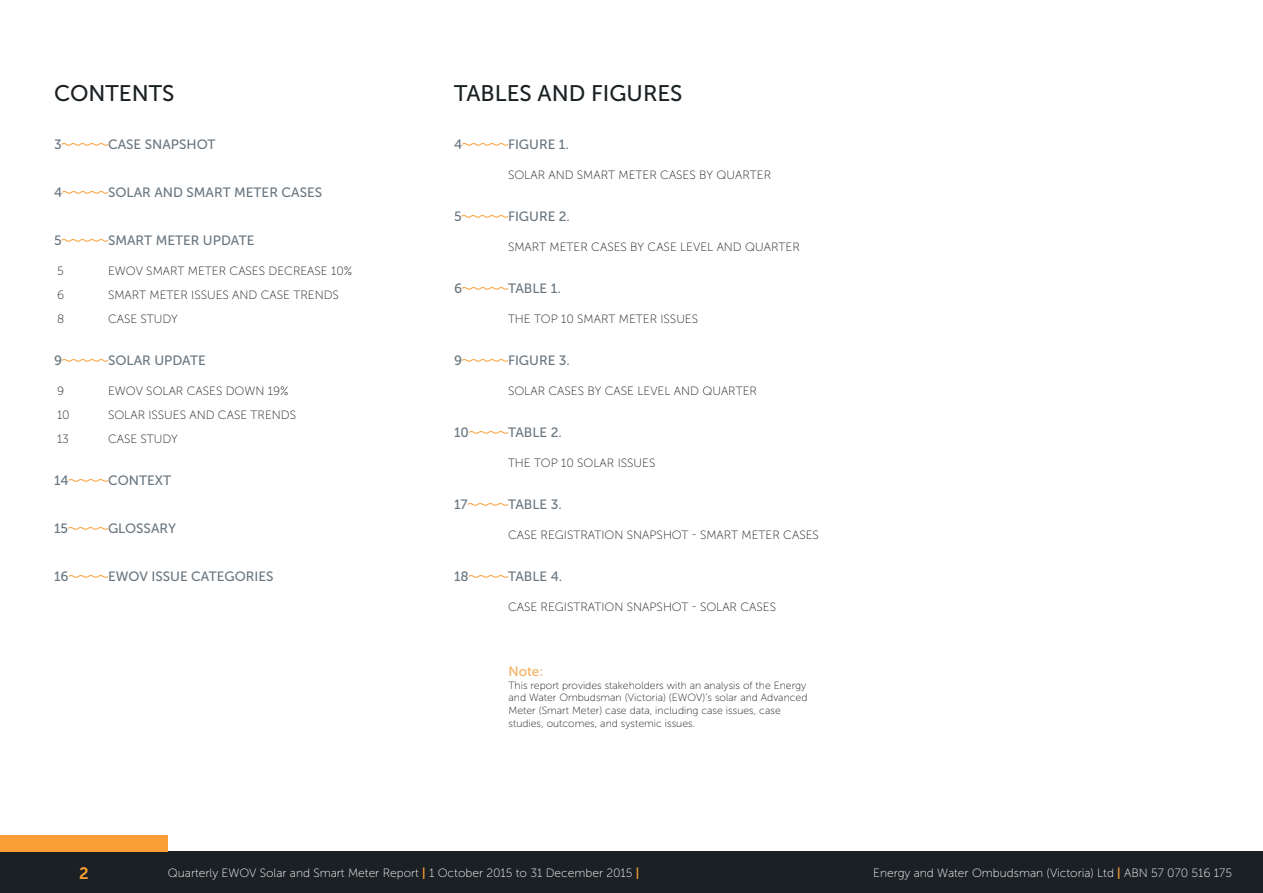
<style>
.page{position:relative;width:1263px;height:893px;background:#fff}
.page>*{position:absolute;margin:0;border:0;box-sizing:border-box;transform-origin:0 0}
.t1{font:22.5px "Museo Sans 500";color:#1a2023}
.t2{font:16.5px "Museo Sans 700";color:#f99d34}
.t3{font:13.5px "Museo Sans 500";color:#69767f}
.t4{font:13.5px "Museo Sans 500";color:#f5af5c}
.t5{font:12px "Museo Sans 100";color:#1a2023}
.t6{font:12px "Museo Sans 100";color:#fff}
.t7{font:10.5px/12.6px "Museo Sans 100";color:#1a2023}
.s1{font-family:"Museo Sans 700";color:#f99d34}
</style>
<div class="page">
<div style="left:0;top:851px;width:1263px;height:42px;background:#1b2024"></div>
<div style="left:0;top:835px;width:168px;height:16px;background:#f99d34"></div>
<svg style="left:462px;top:143px;width:47px;height:3px"></svg>
<svg style="left:461px;top:215px;width:48px;height:3px"></svg>
<svg style="left:462px;top:287px;width:47px;height:3px"></svg>
<svg style="left:462px;top:359px;width:47px;height:3px"></svg>
<svg style="left:469px;top:431px;width:40px;height:3px"></svg>
<svg style="left:467px;top:503px;width:42px;height:3px"></svg>
<svg style="left:468px;top:575px;width:41px;height:3px"></svg>
<svg style="left:61px;top:143px;width:48px;height:3px"></svg>
<svg style="left:62px;top:191px;width:47px;height:3px"></svg>
<svg style="left:61px;top:239px;width:48px;height:3px"></svg>
<svg style="left:62px;top:359px;width:47px;height:3px"></svg>
<svg style="left:68px;top:479px;width:41px;height:3px"></svg>
<svg style="left:68px;top:527px;width:41px;height:3px"></svg>
<svg style="left:68px;top:575px;width:41px;height:3px"></svg>
<h1 class="t1" style="left:54px;top:81px;width:122px">CONTENTS</h1>
<p class="t3" style="left:54px;top:137px;width:9px">3</p>
<p class="t3" style="left:108px;top:137px;width:109px">CASE SNAPSHOT</p>
<p class="t3" style="left:54px;top:185px;width:10px">4</p>
<p class="t3" style="left:108px;top:185px;width:216px">SOLAR AND SMART METER CASES</p>
<p class="t3" style="left:54px;top:233px;width:9px">5</p>
<p class="t3" style="left:108px;top:233px;width:148px">SMART METER UPDATE</p>
<p class="t5" style="left:57px;top:264px;width:8px">5</p>
<p class="t5" style="left:108px;top:264px;width:246px">EWOV SMART METER CASES DECREASE 10%</p>
<p class="t5" style="left:57px;top:288px;width:9px">6</p>
<p class="t5" style="left:108px;top:288px;width:232px">SMART METER ISSUES AND CASE TRENDS</p>
<p class="t5" style="left:57px;top:312px;width:9px">8</p>
<p class="t5" style="left:108px;top:312px;width:71px">CASE STUDY</p>
<p class="t3" style="left:54px;top:353px;width:10px">9</p>
<p class="t3" style="left:108px;top:353px;width:99px">SOLAR UPDATE</p>
<p class="t5" style="left:57px;top:384px;width:9px">9</p>
<p class="t5" style="left:108px;top:384px;width:182px">EWOV SOLAR CASES DOWN 19%</p>
<p class="t5" style="left:57px;top:408px;width:14px">10</p>
<p class="t5" style="left:108px;top:408px;width:190px">SOLAR ISSUES AND CASE TRENDS</p>
<p class="t5" style="left:57px;top:432px;width:13px">13</p>
<p class="t5" style="left:108px;top:432px;width:71px">CASE STUDY</p>
<p class="t3" style="left:54px;top:473px;width:16px">14</p>
<p class="t3" style="left:108px;top:473px;width:64px">CONTEXT</p>
<p class="t3" style="left:54px;top:521px;width:16px">15</p>
<p class="t3" style="left:108px;top:521px;width:69px">GLOSSARY</p>
<p class="t3" style="left:54px;top:569px;width:16px">16</p>
<p class="t3" style="left:108px;top:569px;width:167px">EWOV ISSUE CATEGORIES</p>
<h1 class="t1" style="left:454px;top:81px;width:230px">TABLES AND FIGURES</h1>
<p class="t3" style="left:454px;top:137px;width:10px">4</p>
<p class="t3" style="left:508px;top:137px;width:62px">FIGURE 1.</p>
<p class="t5" style="left:508px;top:168px;width:265px">SOLAR AND SMART METER CASES BY QUARTER</p>
<p class="t3" style="left:454px;top:209px;width:9px">5</p>
<p class="t3" style="left:508px;top:209px;width:64px">FIGURE 2.</p>
<p class="t5" style="left:508px;top:240px;width:293px">SMART METER CASES BY CASE LEVEL AND QUARTER</p>
<p class="t3" style="left:454px;top:281px;width:10px">6</p>
<p class="t3" style="left:508px;top:281px;width:54px">TABLE 1.</p>
<p class="t5" style="left:508px;top:312px;width:192px">THE TOP 10 SMART METER ISSUES</p>
<p class="t3" style="left:454px;top:353px;width:10px">9</p>
<p class="t3" style="left:508px;top:353px;width:63px">FIGURE 3.</p>
<p class="t5" style="left:508px;top:384px;width:250px">SOLAR CASES BY CASE LEVEL AND QUARTER</p>
<p class="t3" style="left:454px;top:425px;width:17px">10</p>
<p class="t3" style="left:508px;top:425px;width:55px">TABLE 2.</p>
<p class="t5" style="left:508px;top:456px;width:149px">THE TOP 10 SOLAR ISSUES</p>
<p class="t3" style="left:454px;top:497px;width:15px">17</p>
<p class="t3" style="left:508px;top:497px;width:55px">TABLE 3.</p>
<p class="t5" style="left:508px;top:528px;width:312px">CASE REGISTRATION SNAPSHOT - SMART METER CASES</p>
<p class="t3" style="left:454px;top:569px;width:16px">18</p>
<p class="t3" style="left:508px;top:569px;width:56px">TABLE 4.</p>
<p class="t5" style="left:508px;top:600px;width:270px">CASE REGISTRATION SNAPSHOT - SOLAR CASES</p>
<p class="t4" style="left:508px;top:664px;width:36px">Note:</p>
<p class="t7" style="left:508px;top:679px;width:300px">This report provides stakeholders with an analysis of the Energy and Water Ombudsman (Victoria) (EWOV)’s solar and Advanced Meter (Smart Meter) case data, including case issues, case studies, outcomes, and systemic issues.</p>
<h2 class="t2" style="left:79px;top:864px;width:11px">2</h2>
<p class="t6" style="left:168px;top:866px;width:473px">Quarterly EWOV Solar and Smart Meter Report <span class="s1">|</span> 1 October 2015 to 31 December 2015 <span class="s1">|</span></p>
<p class="t6" style="left:873px;top:866px;width:360px">Energy and Water Ombudsman (Victoria) Ltd <span class="s1">|</span> ABN 57 070 516 175</p>
</div>
